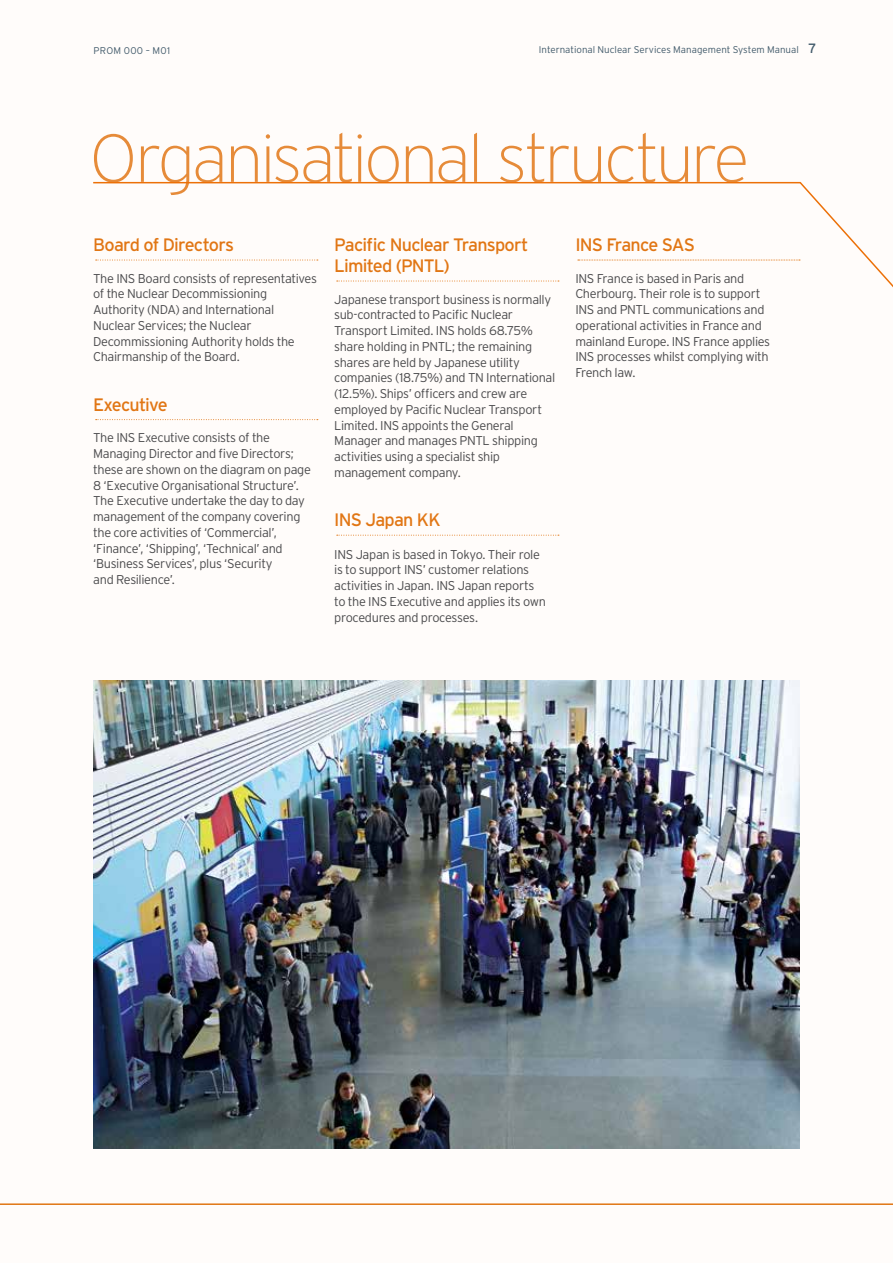
<style>
.page{position:relative;width:893px;height:1263px;background:#fffcfa}
.page>*{position:absolute;margin:0;border:0;box-sizing:border-box;transform-origin:0 0}
.t1{font:200 67.5px "Interstate";letter-spacing:-.045em;color:#e68b39}
.t2{font:18px/21px "Interstate";letter-spacing:-.045em;color:#e17614}
.t3{font:300 12.75px/15.8px "Interstate";letter-spacing:-.03em;color:#4b4b4d}
.t4{font:300 9.75px "Interstate";color:#425b6b}
.t5{font:300 9.75px "Interstate";letter-spacing:.035em;color:#425b6b}
.s1{font-weight:400;font-size:13.5px}
</style>
<div class="page">
<svg style="left:96px;top:419px;width:222px;height:1px"></svg>
<svg style="left:337px;top:535px;width:222px;height:1px"></svg>
<img style="left:94px;top:680px;width:705px;height:468px">
<hr style="left:0;top:1203px;width:893px;height:2px;background:#e17614">
<svg style="left:93px;top:181px;width:800px;height:107px"></svg>
<p class="t5" style="left:94px;top:45px;width:78px">PROM 000 – M01</p>
<p class="t4" style="left:539px;top:45px;width:279px">International Nuclear Services Management System Manual <span class="s1">7</span></p>
<h1 class="t1" style="left:89px;top:121px;width:662px">Organisational structure</h1>
<h2 class="t2" style="left:93px;top:234px;width:142px">Board of Directors</h2>
<p class="t3" style="left:93px;top:270px;width:225px">The INS Board consists of representatives of the Nuclear Decommissioning Authority (NDA) and International Nuclear Services; the Nuclear Decommissioning Authority holds the Chairmanship of the Board.</p>
<h2 class="t2" style="left:93px;top:394px;width:76px">Executive</h2>
<p class="t3" style="left:93px;top:430px;width:219px">The INS Executive consists of the Managing Director and five Directors; these are shown on the diagram on page 8 ‘Executive Organisational Structure’.<br>The Executive undertake the day to day management of the company covering the core activities of ‘Commercial’, ‘Finance’, ‘Shipping’, ‘Technical’ and ‘Business Services’, plus ‘Security<br>and Resilience’.</p>
<h2 class="t2" style="left:334px;top:234px;width:196px">Pacific Nuclear Transport<br>Limited (PNTL)</h2>
<p class="t3" style="left:334px;top:291px;width:223px">Japanese transport business is normally sub-contracted to Pacific Nuclear Transport Limited. INS holds 68.75% share holding in PNTL; the remaining shares are held by Japanese utility companies (18.75%) and TN International (12.5%). Ships’ officers and crew are employed by Pacific Nuclear Transport Limited. INS appoints the General Manager and manages PNTL shipping activities using a specialist ship management company.</p>
<h2 class="t2" style="left:334px;top:509px;width:108px">INS Japan KK</h2>
<p class="t3" style="left:334px;top:546px;width:213px">INS Japan is based in Tokyo. Their role is to support INS’ customer relations activities in Japan. INS Japan reports to the INS Executive and applies its own procedures and processes.</p>
<h2 class="t2" style="left:575px;top:234px;width:121px">INS France SAS</h2>
<p class="t3" style="left:575px;top:270px;width:196px">INS France is based in Paris and<br>Cherbourg. Their role is to support<br>INS and PNTL communications and operational activities in France and mainland Europe. INS France applies<br>INS processes whilst complying with<br>French law.</p>
</div>
